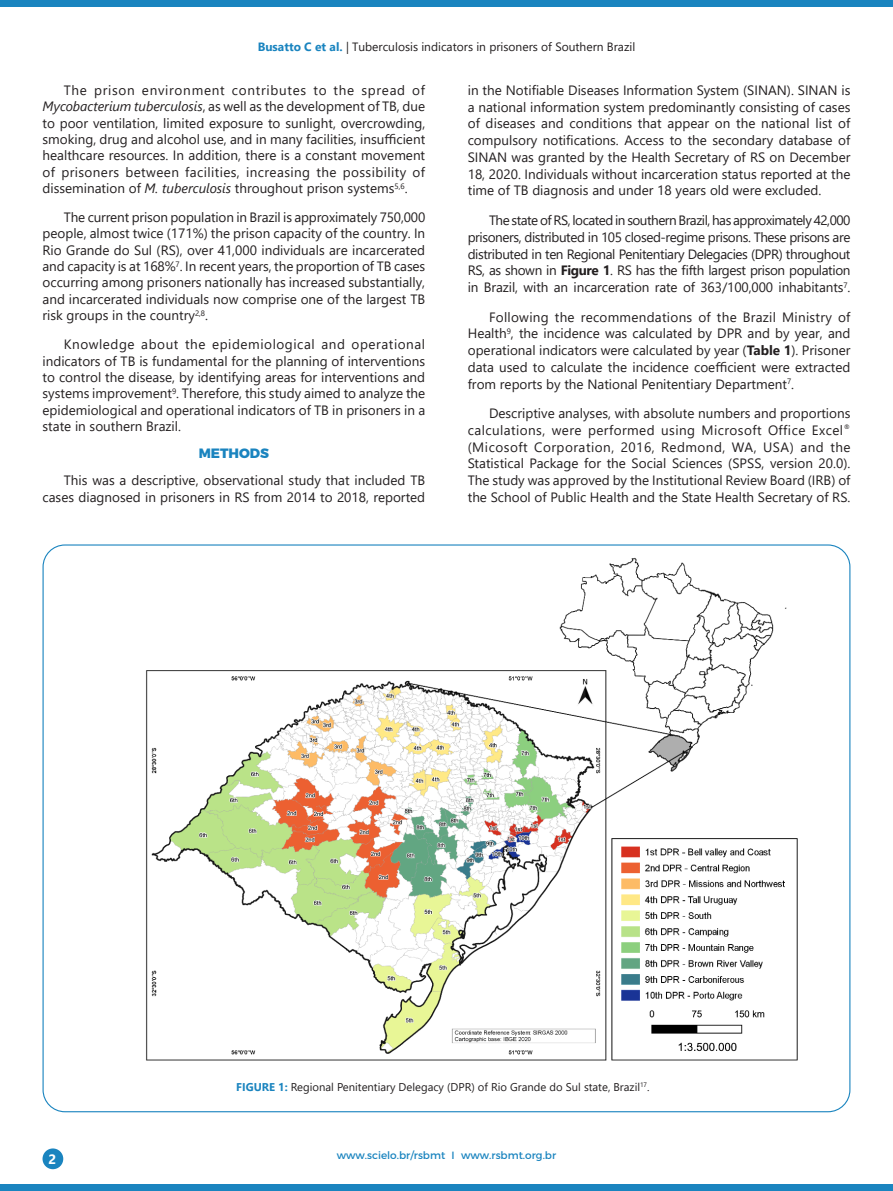
<style>
.page{position:relative;width:893px;height:1191px;background:#fff}
.page>*{position:absolute;margin:0;border:0;box-sizing:border-box;transform-origin:0 0}
.normal_1_5{font:13.5px/16.8px "Segoe UI";color:#231f20;text-align:justify}
.SEÇÃO{font:800 13.5px "Montserrat";color:#1a84bf}
.t1{font:700 13.5px "Ebrima";color:#fff}
.cabecalho{font:12px "Segoe UI";color:#231f20}
.FIGURA{font:11.25px "Segoe UI";color:#231f20}
.t2{font:10.5px "Montserrat";color:#1a84bf}
.s1{font-weight:700;color:#1a84bf}
.s2{font-style:italic}
.s3{font-weight:700}
</style>
<div class="page">
<div style="left:43px;top:1148px;width:20px;height:21px;background:#1a84bf;border-radius:50%"></div>
<div style="left:0;top:0;width:893px;height:6px;background:#1a84bf"></div>
<div style="left:0;top:1184px;width:893px;height:7px;background:#1a84bf"></div>
<img style="left:54px;top:546px;width:784px;height:515px">
<p class="cabecalho" style="left:258px;top:36px;width:379px"><span class="s1">Busatto C et al.</span> | Tuberculosis indicators in prisoners of Southern Brazil</p>
<p class="normal_1_5" style="left:43px;top:81px;width:384px;line-height:16.4px;text-indent:21px">The prison environment contributes to the spread of <span class="s2">Mycobacterium tuberculosis</span>, as well as the development of TB, due to poor ventilation, limited exposure to sunlight, overcrowding, smoking, drug and alcohol use, and in many facilities, insufficient healthcare resources. In addition, there is a constant movement of prisoners between facilities, increasing the possibility of dissemination of <span class="s2">M. tuberculosis</span> throughout prison systems<sup>5,6</sup>.</p>
<p class="normal_1_5" style="left:43px;top:208px;width:384px;line-height:16.4px;text-indent:21px">The current prison population in Brazil is approximately 750,000 people, almost twice (171%) the prison capacity of the country. In Rio Grande do Sul (RS), over 41,000 individuals are incarcerated and capacity is at 168%<sup>7</sup>. In recent years, the proportion of TB cases occurring among prisoners nationally has increased substantially, and incarcerated individuals now comprise one of the largest TB risk groups in the country<sup>2,8</sup>.</p>
<p class="normal_1_5" style="left:43px;top:335px;width:384px;line-height:16.4px;text-indent:21px">Knowledge about the epidemiological and operational indicators of TB is fundamental for the planning of interventions to control the disease, by identifying areas for interventions and systems improvement<sup>9</sup>. Therefore, this study aimed to analyze the epidemiological and operational indicators of TB in prisoners in a state in southern Brazil.</p>
<p class="SEÇÃO" style="left:199px;top:442px;width:72px">METHODS</p>
<p class="normal_1_5" style="left:43px;top:471px;width:384px;text-align:right">This was a descriptive, observational study that included TB cases diagnosed in prisoners in RS from 2014 to 2018, reported</p>
<p class="normal_1_5" style="left:468px;top:80px;width:384px">in the Notifiable Diseases Information System (SINAN). SINAN is a national information system predominantly consisting of cases of diseases and conditions that appear on the national list of compulsory notifications. Access to the secondary database of SINAN was granted by the Health Secretary of RS on December 18, 2020. Individuals without incarceration status reported at the time of TB diagnosis and under 18 years old were excluded.</p>
<p class="normal_1_5" style="left:468px;top:211px;width:384px;text-indent:21px">The state of RS, located in southern Brazil, has approximately 42,000 prisoners, distributed in 105 closed-regime prisons. These prisons are distributed in ten Regional Penitentiary Delegacies (DPR) throughout RS, as shown in <span class="s3">Figure 1</span>. RS has the fifth largest prison population in Brazil, with an incarceration rate of 363/100,000 inhabitants<sup>7</sup>.</p>
<p class="normal_1_5" style="left:468px;top:307px;width:384px;text-indent:21px">Following the recommendations of the Brazil Ministry of Health<sup>9</sup>, the incidence was calculated by DPR and by year, and operational indicators were calculated by year (<span class="s3">Table 1</span>). Prisoner data used to calculate the incidence coefficient were extracted from reports by the National Penitentiary Department<sup>7</sup>.</p>
<p class="normal_1_5" style="left:468px;top:404px;width:384px;text-indent:21px">Descriptive analyses, with absolute numbers and proportions calculations, were performed using Microsoft Office Excel<sup>® </sup>(Micosoft Corporation, 2016, Redmond, WA, USA) and the Statistical Package for the Social Sciences (SPSS, version 20.0).<br>The study was approved by the Institutional Review Board (IRB) of the School of Public Health and the State Health Secretary of RS.</p>
<p class="FIGURA" style="left:236px;top:1076px;width:415px"><span class="s1">FIGURE 1:</span> Regional Penitentiary Delegacy (DPR) of Rio Grande do Sul state, Brazil<sup>17</sup>.</p>
<p class="t1" style="left:48px;top:1148px;width:9px">2</p>
<p class="t2" style="left:337px;top:1146px;width:221px">www.scielo.br/rsbmt I www.rsbmt.org.br</p>
</div>
